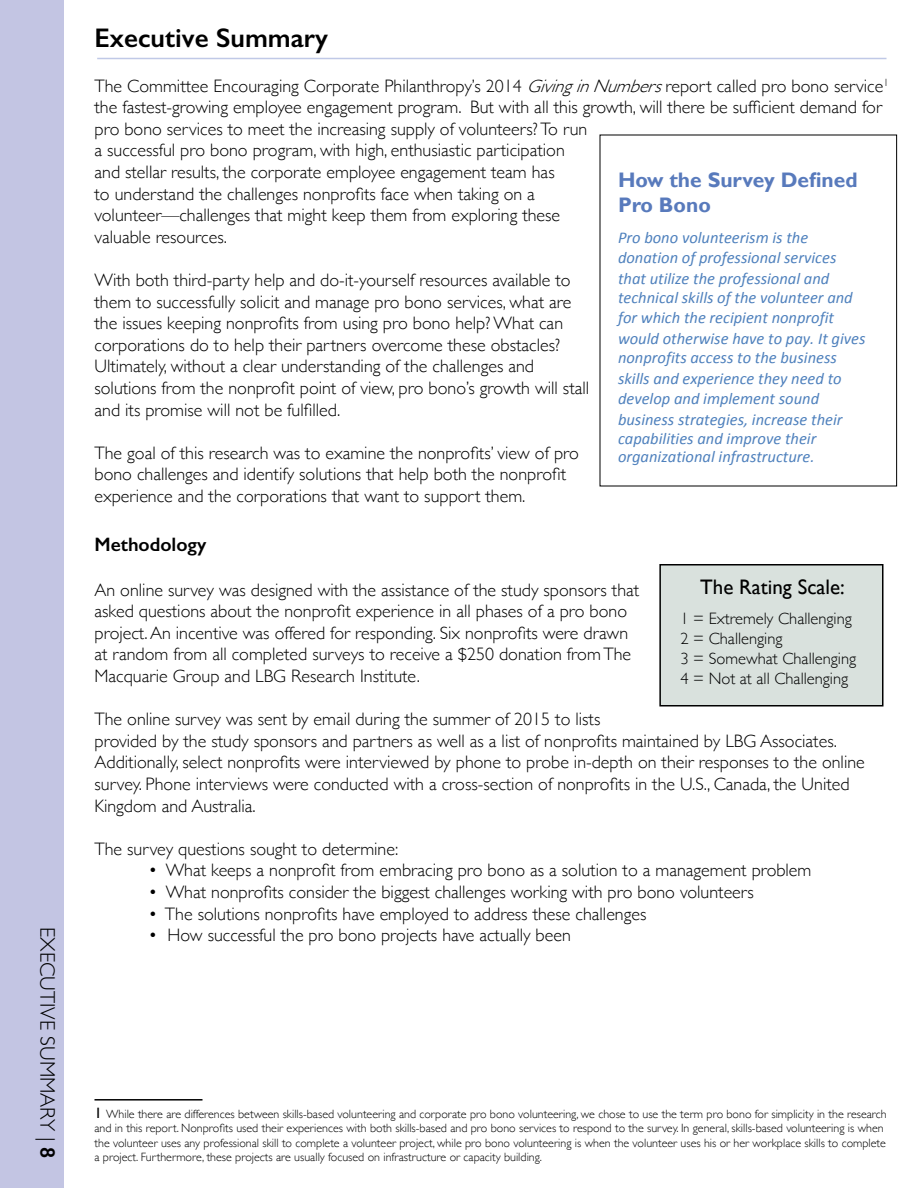
<style>
.page{position:relative;width:918px;height:1188px;background:#fff}
.page>*{position:absolute;margin:0;border:0;box-sizing:border-box;transform-origin:0 0}
.t1{font:600 27px "Gill Sans";color:#000}
.t2{font:700 21px/25.5px "Calibri";color:#4f81bd}
.t3{font:700 21px/25.2px "Gill Sans";color:#587abc}
.t4{font:300 21px "Gill Sans";color:#000}
.t5{font:21px "Gill Sans";color:#000}
.t6{font:600 19.5px "Gill Sans";color:#000}
.t7{font:300 18px/21.6px "Gill Sans";color:#000}
.t8{font:italic 16.5px/19.5px "Calibri";color:#4f81bd}
.t9{font:300 16.5px/19.8px "Gill Sans";color:#000}
.t10{font:300 12px/14.4px "Gill Sans";color:#000}
.s1{font-weight:600}
.s2{font-style:italic}
.s3{font-weight:400;font-size:15px}
</style>
<div class="page">
<hr style="left:94px;top:1099px;width:108px;height:2px;background:#000">
<div style="left:0;top:0;width:63px;height:1188px;background:#c3c5e3"></div>
<hr style="left:97px;top:58px;width:790px;height:1px;background:#c0c9e7">
<div style="left:660px;top:565px;width:223px;height:141px;background:#d9e1dd"></div>
<div style="left:659px;top:564px;width:225px;height:142px;border:2px solid #000"></div>
<p class="t4" style="left:64px;top:927px;width:233px;rotate:90deg">EXECUTIVE SUMMARY | <span class="s1">8</span></p>
<h1 class="t1" style="left:94px;top:21px;width:235px">Executive Summary</h1>
<p class="t7" style="left:94px;top:74px;width:796px">The Committee Encouraging Corporate Philanthropy’s 2014 <span class="s2">GivinginNumbers</span>report called pro bono service<sup>1 </sup>the fastest-growing employee engagement program. But with all this growth, will there be sufficient demand for pro bono services to meet the increasing supply of volunteers? To run<br>a successful pro bono program, with high, enthusiastic participation<br>and stellar results, the corporate employee engagement team has<br>to understand the challenges nonprofits face when taking on a<br>volunteer—challenges that might keep them from exploring these<br>valuable resources.</p>
<p class="t7" style="left:95px;top:268px;width:496px">With both third-party help and do-it-yourself resources available to them to successfully solicit and manage pro bono services, what are the issues keeping nonprofits from using pro bono help? What can corporations do to help their partners overcome these obstacles?<br>Ultimately, without a clear understanding of the challenges and solutions from the nonprofit point of view, pro bono’s growth will stall and its promise will not be fulfilled.</p>
<p class="t7" style="left:95px;top:441px;width:486px">The goal of this research was to examine the nonprofits’ view of pro bono challenges and identify solutions that help both the nonprofit experience and the corporations that want to support them.</p>
<p class="t6" style="left:94px;top:532px;width:114px">Methodology</p>
<p class="t7" style="left:94px;top:578px;width:546px">An online survey was designed with the assistance of the study sponsors that asked questions about the nonprofit experience in all phases of a pro bono project. An incentive was offered for responding. Six nonprofits were drawn at random from all completed surveys to receive a $250 donation from The Macquarie Group and LBG Research Institute.</p>
<p class="t7" style="left:94px;top:708px;width:772px">The online survey was sent by email during the summer of 2015 to lists<br>provided by the study sponsors and partners as well as a list of nonprofits maintained by LBG Associates.<br>Additionally, select nonprofits were interviewed by phone to probe in-depth on their responses to the online survey. Phone interviews were conducted with a cross-section of nonprofits in the U.S., Canada, the United Kingdom and Australia.</p>
<p class="t7" style="left:94px;top:837px;width:305px">The survey questions sought to determine:</p>
<p class="t7" style="left:148px;top:859px;width:664px">• What keeps a nonprofit from embracing pro bono as a solution to a management problem</p>
<p class="t7" style="left:148px;top:880px;width:607px">• What nonprofits consider the biggest challenges working with pro bono volunteers</p>
<p class="t7" style="left:148px;top:902px;width:499px">• The solutions nonprofits have employed to address these challenges</p>
<p class="t7" style="left:148px;top:924px;width:424px">• How successful the pro bono projects have actually been</p>
<p class="t2" style="left:618px;top:157px;width:248px">How the Survey Defined Pro<br>Bono</p>
<p class="t8" style="left:618px;top:227px;width:220px">Pro bono volunteerism is the donation of professional services</p>
<p class="t8" style="left:618px;top:268px;width:236px">that utilize the professional and technical skills of the volunteer and for which the recipient nonprofit</p>
<p class="t8" style="left:618px;top:328px;width:249px">would otherwise have to pay. It gives nonprofits access to the business</p>
<p class="t8" style="left:618px;top:368px;width:225px">skills and experience they need to develop and implement sound</p>
<p class="t8" style="left:618px;top:409px;width:226px">business strategies, increase their capabilities and improve their</p>
<p class="t8" style="left:618px;top:446px;width:198px">organizational infrastructure.</p>
<p class="t3" style="left:618px;top:168px;width:241px">How the Survey Defined<br>Pro Bono</p>
<p class="t5" style="left:700px;top:574px;width:146px">The Rating Scale:</p>
<p class="t9" style="left:680px;top:608px;width:177px">1 = Extremely Challenging<br>2 = Challenging<br>3 = Somewhat Challenging<br>4 = Not at all Challenging</p>
<p class="t10" style="left:94px;top:1106px;width:794px"><span class="s3">1</span> While there are differences between skills-based volunteering and corporate pro bono volunteering, we chose to use the term pro bono for simplicity in the research and in this report. Nonprofits used their experiences with both skills-based and pro bono services to respond to the survey. In general, skills-based volunteering is when the volunteer uses any professional skill to complete a volunteer project, while pro bono volunteering is when the volunteer uses his or her workplace skills to complete a project. Furthermore, these projects are usually focused on infrastructure or capacity building.</p>
</div>
